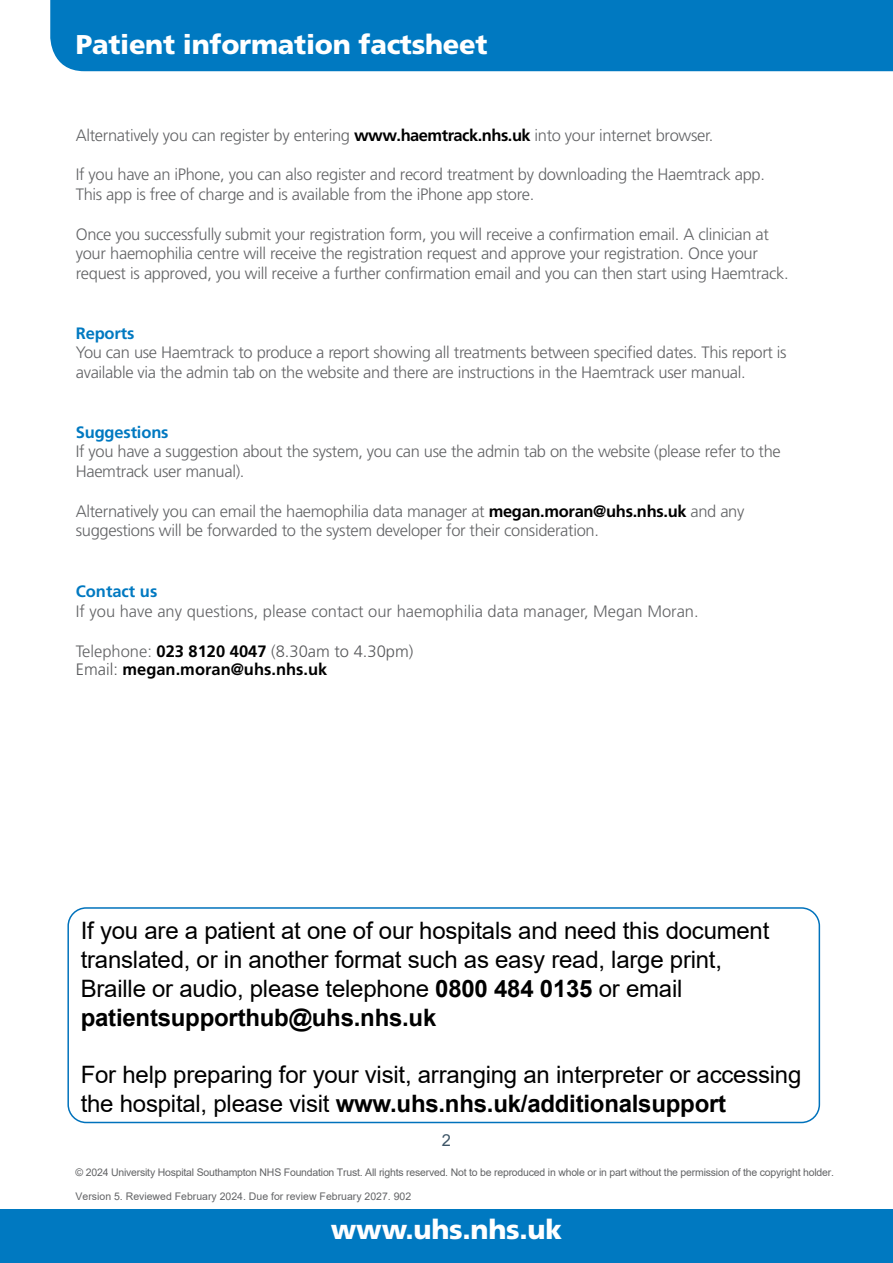
<style>
.page{position:relative;width:893px;height:1263px;background:#fff}
.page>*{position:absolute;margin:0;border:0;box-sizing:border-box;transform-origin:0 0}
.t1{font:900 27.15px "Frutiger";letter-spacing:-.01em;color:#fff}
.t2{font:24px/28.8px "Arial";letter-spacing:-.01em;color:#000}
.t3{font:300 16.5px/19.8px "Frutiger";letter-spacing:-.02em;color:#636466}
.t4{font:300 16.5px "Frutiger";color:#636466}
.t5{font:700 16.5px/18.1px "Frutiger LT Pro";color:#000}
.t6{font:700 16.5px "Frutiger LT Pro";color:#0079c1}
.t7{font:700 16.5px "Frutiger";letter-spacing:-.01em;color:#0079c1}
.t8{font:16.5px "Arial";color:#3d5567}
.t9{font:10.5px "Arial";letter-spacing:-.02em;color:#636466}
.t10{font:10.5px "Arial";color:#636466}
.s1{font-weight:700;color:#000}
.s2{font-family:"Frutiger LT Pro"}
.s3{font-weight:700;color:#0079c1}
.s4{font-family:"Frutiger LT Pro";font-weight:700;color:#000}
.s5{font-family:"Frutiger";font-weight:300;color:#636466}
.s6{font-weight:300;color:#58595b}
.s7{font-weight:700}
</style>
<div class="page">
<div style="left:50px;top:0;width:843px;height:71px;background:#0079c1"></div>
<div style="left:0;top:1209px;width:893px;height:54px;background:#0079c1"></div>
<div style="left:67px;top:907px;width:753px;height:216px;border:2px solid #0072bc;border-radius:18px"></div>
<h1 class="t1" style="left:76px;top:28px;width:413px">Patient information factsheet</h1>
<p class="t3" style="left:76px;top:125px;width:639px">Alternatively you can register by entering <span class="s1">www.haemtrack.nhs.uk</span> into your internet browser.</p>
<p class="t3" style="left:76px;top:164px;width:691px">If you have an iPhone<span class="s2">,</span> you can also register and record treatment by downloading the Haemtrack app.<br>This app is free of charge and is available from the iPhone app store.</p>
<p class="t3" style="left:76px;top:224px;width:714px">Once you successfully submit your registration form<span class="s2">,</span> you will receive a confirmation email. A clinician at your haemophilia centre will receive the registration request and approve your registration. Once your request is approved<span class="s2">,</span> you will receive a further confirmation email and you can then start using Haemtrack.</p>
<p class="t7" style="left:76px;top:323px;width:60px">Reports</p>
<p class="t3" style="left:76px;top:343px;width:712px">You can use Haemtrack to produce a report showing all treatments between specified dates. This report is available via the admin tab on the website and there are instructions in the Haemtrack user manual.</p>
<p class="t3" style="left:76px;top:422px;width:706px"><span class="s3">Suggestions<br></span>If you have a suggestion about the system<span class="s2">,</span> you can use the admin tab on the website (please refer to the<br>Haemtrack user manual).</p>
<p class="t3" style="left:76px;top:502px;width:670px;line-height:19.2px">Alternatively you can email the haemophilia data manager at <span class="s4">megan.moran@uhs.nhs.uk</span> and any suggestions will be forwarded to the system developer for their consideration.</p>
<p class="t6" style="left:76px;top:581px;width:83px">Contact us</p>
<p class="t4" style="left:76px;top:602px;width:624px">If you have any questions<span class="s2">, please</span> contact <span class="s2">our h</span>aemophilia data manager, <span class="s2">Megan Moran.</span></p>
<p class="t5" style="left:76px;top:642px;width:339px"><span class="s5">Telephone:</span> 023 8120 4047 <span class="s6">(8.30am to 4.30pm)<br>Email:</span> megan.moran@uhs.nhs.uk</p>
<h2 class="t2" style="left:81px;top:916px;width:690px">If you are a patient at one of our hospitals and need this document translated, or in another format such as easy read, large print, Braille or audio, please telephone <span class="s7">0800 484 0135</span> or email <span class="s7">patientsupporthub@uhs.nhs.uk</span></h2>
<h2 class="t2" style="left:81px;top:1060px;width:722px">For help preparing for your visit, arranging an interpreter or accessing the hospital, please visit <span class="s7">www.uhs.nhs.uk/additionalsupport</span></h2>
<p class="t8" style="left:442px;top:1129px;width:11px">2</p>
<p class="t9" style="left:76px;top:1165px;width:760px">© 2024 University Hospital Southampton NHS Foundation Trust. All rights reserved. Not to be reproduced in whole or in part without the permission of the copyright holder.</p>
<p class="t10" style="left:76px;top:1189px;width:337px">Version 5. Reviewed February 2024. Due for review February 2027. 902</p>
<h1 class="t1" style="left:331px;top:1213px;width:233px">www.uhs.nhs.uk</h1>
</div>
